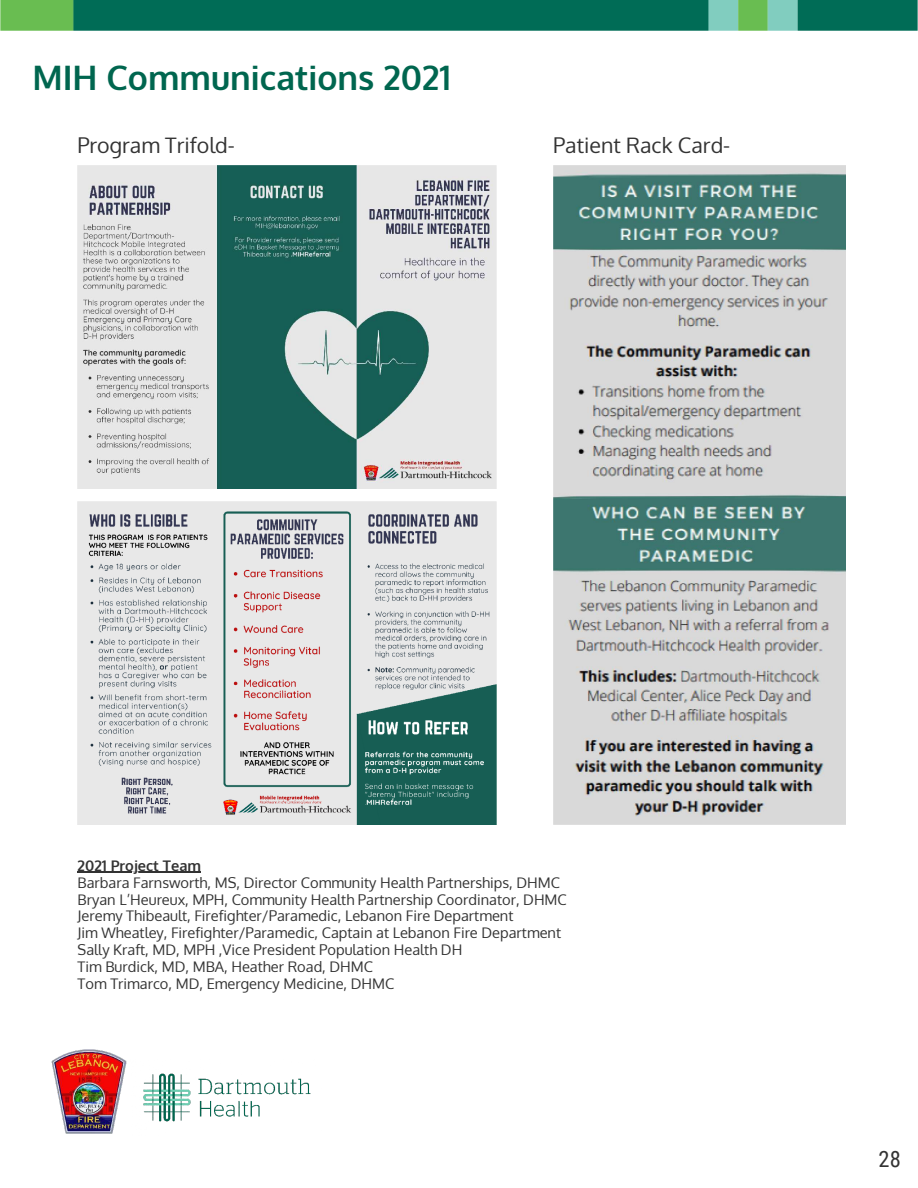
<style>
.page{position:relative;width:918px;height:1188px;background:#fff}
.page>*{position:absolute;margin:0;border:0;box-sizing:border-box;transform-origin:0 0}
.t1{font:700 33.75px "Oxygen";color:#00664f}
.t2{font:22.5px "Roboto Condensed";color:#333}
.t3{font:21.3px "Oxygen";color:#333}
.t4{font:14.7px/16.8px "Oxygen";color:#333}
.t5{font:700 14.7px "Oxygen";color:#333}
</style>
<div class="page">
<img style="left:0;top:0;width:918px;height:30px">
<img style="left:143px;top:1073px;width:168px;height:49px">
<img style="left:52px;top:1049px;width:75px;height:85px">
<img style="left:78px;top:165px;width:418px;height:323px">
<img style="left:78px;top:502px;width:418px;height:323px">
<img style="left:554px;top:165px;width:292px;height:660px">
<hr style="left:78px;top:872px;width:123px;height:1px;background:#333">
<h1 class="t1" style="left:32px;top:57px;width:420px">MIH Communications 2021</h1>
<h3 class="t3" style="left:77px;top:131px;width:159px">Program Trifold-</h3>
<h3 class="t3" style="left:553px;top:131px;width:179px">Patient Rack Card-</h3>
<p class="t5" style="left:78px;top:856px;width:125px">2021 Project Team</p>
<p class="t4" style="left:78px;top:874px;width:491px">Barbara Farnsworth, MS, Director Community Health Partnerships, DHMC Bryan L’Heureux, MPH, Community Health Partnership Coordinator, DHMC Jeremy Thibeault, Firefighter/Paramedic, Lebanon Fire Department<br>Jim Wheatley, Firefighter/Paramedic, Captain at Lebanon Fire Department Sally Kraft, MD, MPH ,Vice President Population Health DH<br>Tim Burdick, MD, MBA, Heather Road, DHMC<br>Tom Trimarco, MD, Emergency Medicine, DHMC</p>
<h2 class="t2" style="left:879px;top:1143px;width:24px">28</h2>
</div>
